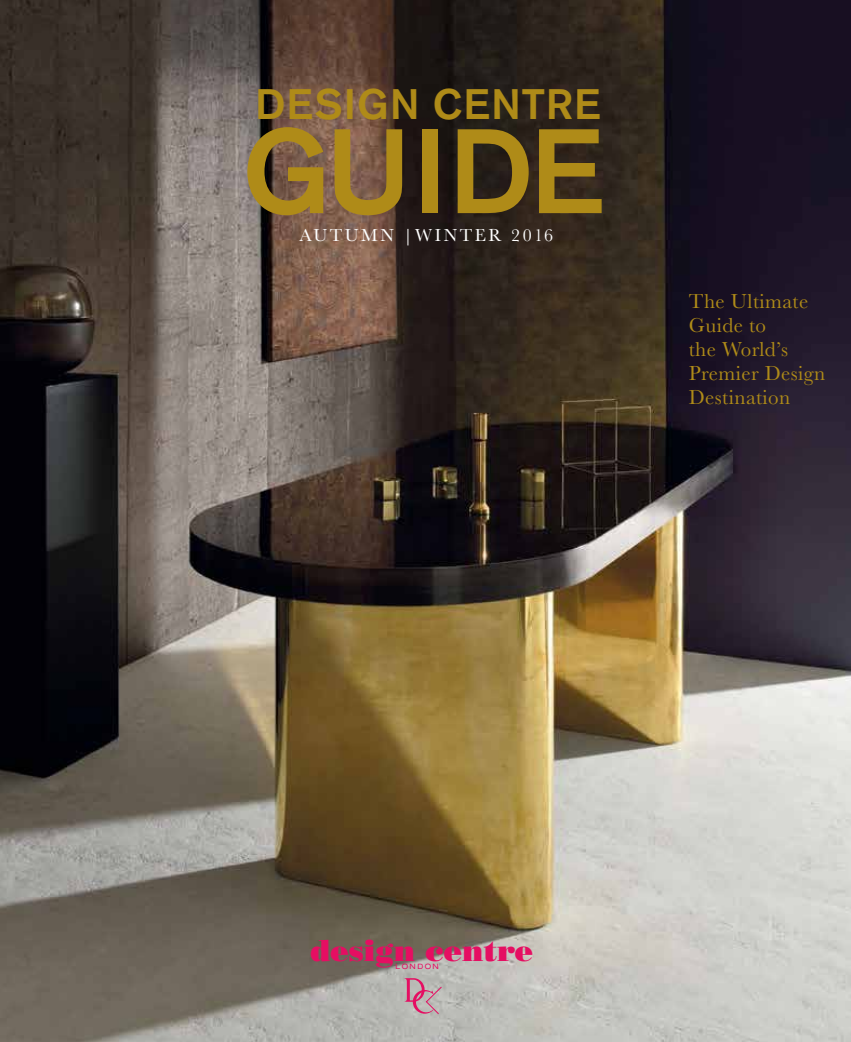
<style>
.page{position:relative;width:851px;height:1042px;background:#fff}
.page>*{position:absolute;margin:0;border:0;box-sizing:border-box;transform-origin:0 0}
.t1{font:500 118.65px "Akzidenz Grotesk BE";letter-spacing:-.01em;color:#af8b18}
.t2{font:500 42.3px "Akzidenz Grotesk BE";letter-spacing:.025em;color:#af8b18}
.t3{font:30px "Bodoni Poster";color:#e50e62}
.t4{font:21px/24px "Baskerville";letter-spacing:.02em;color:#af8b18}
.t5{font:18px "Baskerville";letter-spacing:.14em;color:#fff}
.t6{font:expanded 9.9px "Helvetica Neue";letter-spacing:.2em;color:#e50e62}
.t7{font:expanded 7.35px "Helvetica Neue";letter-spacing:.2em;color:#e50e62}
</style>
<div class="page">
<img style="left:0;top:0;width:850px;height:1042px">
<svg style="left:398px;top:966px;width:51px;height:49px;background:#bea6ab"></svg>
<h2 class="t2" style="left:255px;top:79px;width:347px">DESIGN CENTRE</h2>
<h1 class="t1" style="left:242px;top:99px;width:363px">GUIDE</h1>
<p class="t5" style="left:299px;top:224px;width:255px">AUTUMN |WINTER 2016</p>
<p class="t4" style="left:688px;top:290px;width:138px">The Ultimate<br>Guide to<br>the World’s<br>Premier Design<br>Destination</p>
<h3 class="t3" style="left:310px;top:931px;width:224px">design centre</h3>
<p class="t7" style="left:395px;top:962px;width:45px">LONDON</p>
<p class="t6" style="left:387px;top:944px;width:59px">LONDON</p>
</div>
